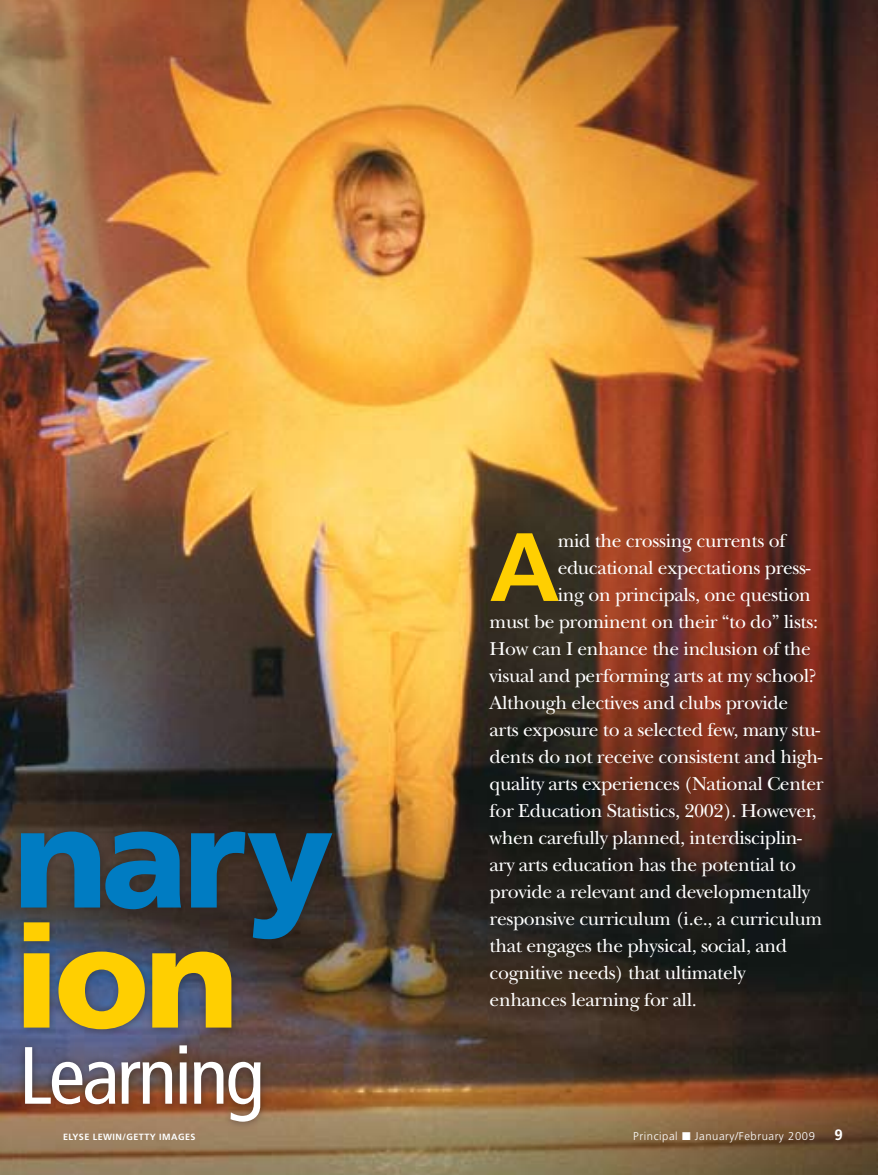
<style>
.page{position:relative;width:878px;height:1175px;background:#fff}
.page>*{position:absolute;margin:0;border:0;box-sizing:border-box;transform-origin:0 0}
.t1{font:900 142.5px "Frutiger";color:#007cc2}
.t2{font:900 142.5px "Frutiger";color:#ffcf01}
.t3{font:700 96.9px "Frutiger";color:#ffcf01}
.t4{font:condensed 81px "Frutiger";letter-spacing:-.035em;color:#fff}
.t5{font:19.5px "New Baskerville";letter-spacing:-.02em;color:#fff}
.t6{font:700 15px "Frutiger";color:#fff}
.t7{font:300 11.25px "Frutiger";letter-spacing:.05em;color:#fff}
.t8{font:700 9px "Frutiger";letter-spacing:.05em;color:#fff}
</style>
<div class="page">
<img style="left:0;top:0;width:878px;height:1174px">
<div style="left:0;top:716px;width:268px;height:413px;background:#231f20;opacity:.5"></div>
<div style="left:0;top:792px;width:339px;height:245px;background:#231f20;opacity:.5"></div>
<h1 class="t1" style="left:13px;top:771px;width:322px">nary</h1>
<h1 class="t2" style="left:13px;top:891px;width:228px">ion</h1>
<h3 class="t4" style="left:19px;top:1028px;width:247px">Learning</h3>
<h2 class="t3" style="left:489px;top:510px;width:70px">A</h2>
<p class="t5" style="left:557px;top:529px;width:229px">mid the crossing currents of</p>
<p class="t5" style="left:557px;top:556px;width:254px">educational expectations press-</p>
<p class="t5" style="left:557px;top:583px;width:255px">ing on principals, one question</p>
<p class="t5" style="left:489px;top:610px;width:330px">must be prominent on their “to do” lists:</p>
<p class="t5" style="left:489px;top:637px;width:322px">How can I enhance the inclusion of the</p>
<p class="t5" style="left:489px;top:664px;width:328px">visual and performing arts at my school?</p>
<p class="t5" style="left:489px;top:691px;width:300px">Although electives and clubs provide</p>
<p class="t5" style="left:489px;top:718px;width:332px">arts exposure to a selected few, many stu-</p>
<p class="t5" style="left:489px;top:745px;width:334px">dents do not receive consistent and high-</p>
<p class="t5" style="left:489px;top:772px;width:335px">quality arts experiences (National Center</p>
<p class="t5" style="left:489px;top:799px;width:328px">for Education Statistics, 2002). However,</p>
<p class="t5" style="left:489px;top:826px;width:314px">when carefully planned, interdisciplin-</p>
<p class="t5" style="left:489px;top:853px;width:308px">ary arts education has the potential to</p>
<p class="t5" style="left:489px;top:880px;width:322px">provide a relevant and developmentally</p>
<p class="t5" style="left:489px;top:907px;width:334px">responsive curriculum (i.e., a curriculum</p>
<p class="t5" style="left:489px;top:934px;width:299px">that engages the physical, social, and</p>
<p class="t5" style="left:489px;top:961px;width:257px">cognitive needs) that ultimately</p>
<p class="t5" style="left:489px;top:988px;width:209px">enhances learning for all.</p>
<p class="t8" style="left:63px;top:1132px;width:134px">ELYSE LEWIN/GETTY IMAGE S</p>
<p class="t7" style="left:633px;top:1130px;width:183px">Principal ■ January/February 2009</p>
<p class="t6" style="left:834px;top:1126px;width:10px">9</p>
</div>
